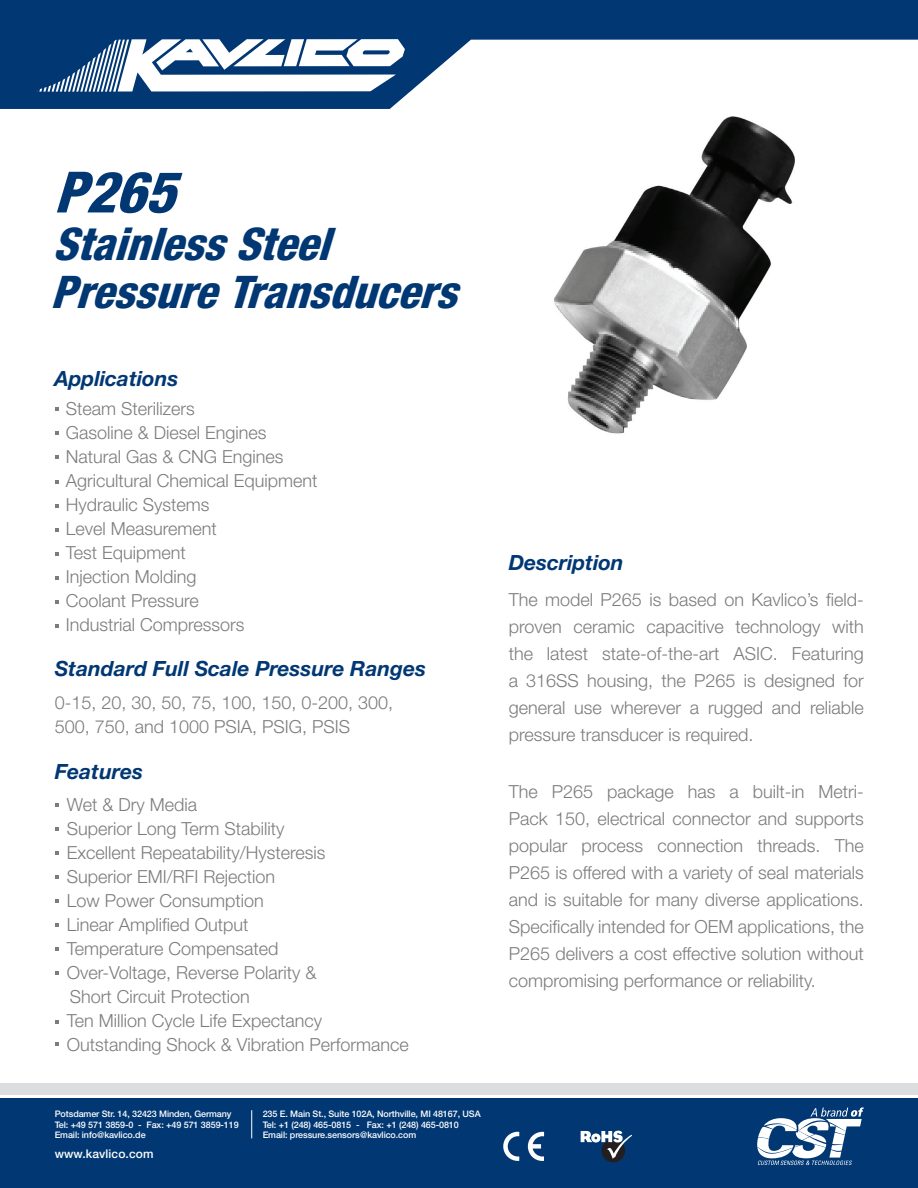
<style>
.page{position:relative;width:918px;height:1188px;background:#fff}
.page>*{position:absolute;margin:0;border:0;box-sizing:border-box;transform-origin:0 0}
.t1{font:italic 800 condensed 57px "Helvetica Neue";color:#013874}
.t2{font:italic 800 condensed 45px/48px "Helvetica Neue";color:#013874}
.t3{font:italic 700 21px "Helvetica Neue";color:#013874}
.t4{font:300 18px/24px "Helvetica Neue";color:#7b7c7b}
.t5{font:500 12px "Helvetica Neue";letter-spacing:.01em;color:#fdfdfd}
.t6{font:500 9px/10.8px "Helvetica Neue";letter-spacing:-.01em;color:#fdfdfd}
</style>
<div class="page">
<svg style="left:0;top:0;width:918px;height:109px;fill:#013874"></svg>
<svg style="left:37px;top:39px;width:368px;height:53px"></svg>
<div style="left:0;top:1099px;width:918px;height:89px;background:#013874"></div>
<svg style="left:757px;top:1107px;width:107px;height:58px"></svg>
<div style="left:0;top:1083px;width:918px;height:11px;background:#dcdddf"></div>
<div style="left:602px;top:1139px;width:23px;height:23px;background:#231f20;border-radius:50%"></div>
<svg style="left:581px;top:1131px;width:51px;height:28px"></svg>
<svg style="left:528px;top:1132px;width:16px;height:29px"></svg>
<svg style="left:503px;top:1132px;width:16px;height:29px"></svg>
<img style="left:554px;top:116px;width:241px;height:318px">
<svg style="left:55px;top:803px;width:3px;height:4px"></svg>
<svg style="left:55px;top:899px;width:3px;height:4px"></svg>
<svg style="left:55px;top:851px;width:3px;height:4px"></svg>
<svg style="left:55px;top:947px;width:3px;height:4px"></svg>
<svg style="left:55px;top:827px;width:3px;height:4px"></svg>
<svg style="left:55px;top:923px;width:3px;height:4px"></svg>
<svg style="left:55px;top:875px;width:3px;height:4px"></svg>
<svg style="left:55px;top:971px;width:3px;height:4px"></svg>
<svg style="left:55px;top:1042px;width:3px;height:4px"></svg>
<svg style="left:55px;top:552px;width:3px;height:4px"></svg>
<svg style="left:55px;top:576px;width:3px;height:4px"></svg>
<svg style="left:251px;top:1110px;width:1px;height:28px"></svg>
<h1 class="t1" style="left:54px;top:157px;width:122px">P265</h1>
<h2 class="t2" style="left:50px;top:220px;width:407px">Stainless Steel<br>Pressure Transducers</h2>
<p class="t3" style="left:54px;top:365px;width:126px">Applications</p>
<p class="t4" style="left:66px;top:396px;width:253px">Steam Sterilizers<br>Gasoline &amp; Diesel Engines<br>Natural Gas &amp; CNG Engines<br>Agricultural Chemical Equipment<br>Hydraulic Systems<br>Level Measurement<br>Test Equipment<br>Injection Molding<br>Coolant Pressure<br>Industrial Compressors</p>
<p class="t3" style="left:55px;top:655px;width:373px">Standard Full Scale Pressure Ranges</p>
<p class="t4" style="left:55px;top:690px;width:340px">0-15, 20, 30, 50, 75, 100, 150, 0-200, 300,<br>500, 750, and 1000 PSIA, PSIG, PSIS</p>
<p class="t3" style="left:55px;top:759px;width:90px">Features</p>
<p class="t4" style="left:67px;top:792px;width:344px">Wet &amp; Dry Media<br>Superior Long Term Stability<br>Excellent Repeatability/Hysteresis<br>Superior EMI/RFI Rejection<br>Low Power Consumption<br>Linear Amplified Output<br>Temperature Compensated<br>Over-Voltage, Reverse Polarity &amp;<br>Short Circuit Protection<br>Ten Million Cycle Life Expectancy<br>Outstanding Shock &amp; Vibration Performance</p>
<p class="t6" style="left:55px;top:1108px;width:186px">Potsdamer Str. 14, 32423 Minden, Germany<br>Tel: +49 571 3859-0 - Fax: +49 571 3859-119<br>Email: info@kavlico.de</p>
<p class="t5" style="left:55px;top:1147px;width:100px">www.kavlico.com</p>
<p class="t6" style="left:263px;top:1108px;width:219px">235 E. Main St., Suite 102A, Northville, MI 48167, USA<br>Tel: +1 (248) 465-0815 - Fax: +1 (248) 465-0810<br>Email: pressure.sensors@kavlico.com</p>
<p class="t3" style="left:509px;top:550px;width:117px">Description</p>
<p class="t4" style="left:509px;top:586px;width:357px;line-height:27px;text-align:justify">The model P265 is based on Kavlico’s field&shy;proven ceramic capacitive technology with the latest state-of-the-art ASIC. Featuring a 316SS housing, the P265 is designed for general use wherever a rugged and reliable pressure transducer is required.</p>
<p class="t4" style="left:509px;top:778px;width:357px;line-height:27px;text-align:justify">The P265 package has a built-in Metri-Pack 150, electrical connector and supports popular process connection threads. The P265 is offered with a variety of seal materials and is suitable for many diverse applications.<br>Specifically intended for OEM applications, the P265 delivers a cost effective solution without compromising performance or reliability.</p>
</div>
